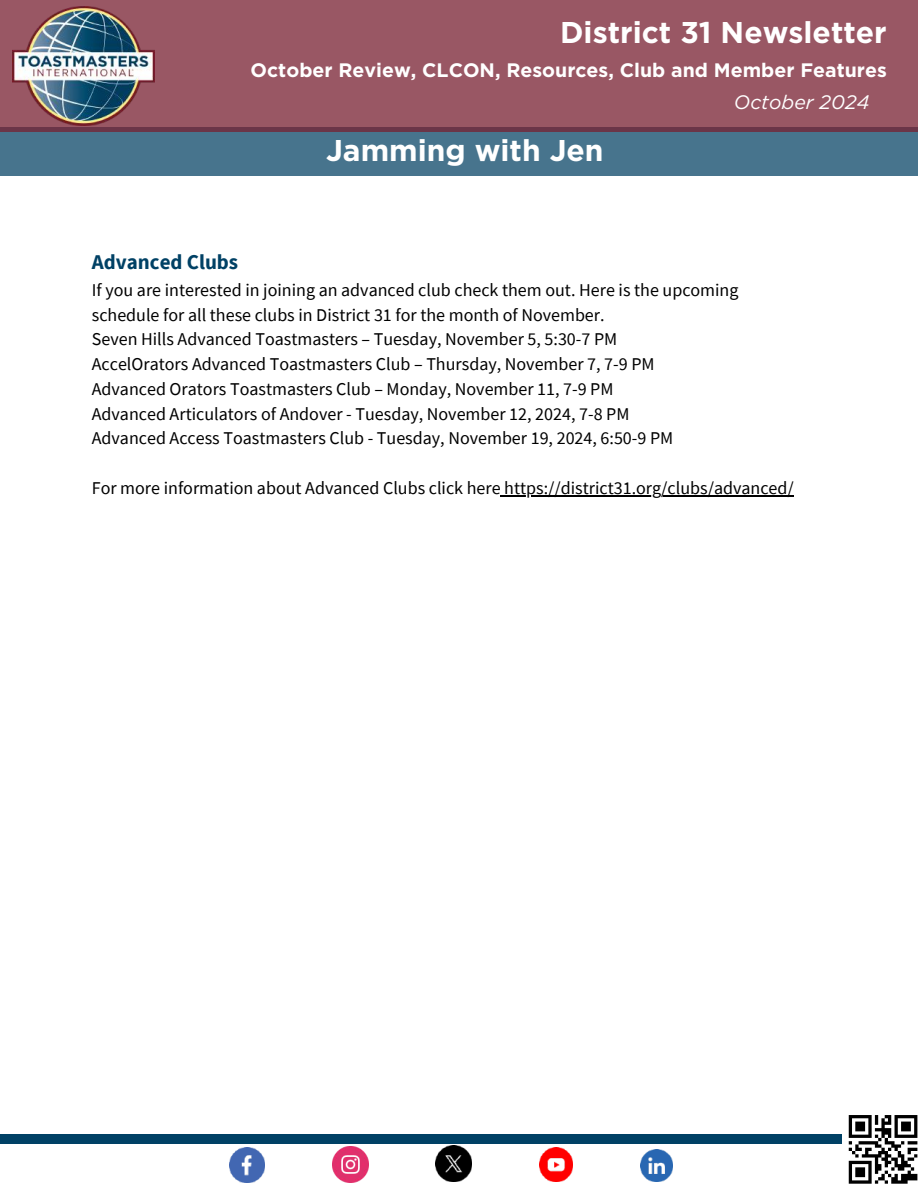
<style>
.page{position:relative;width:918px;height:1188px;background:#fff}
.page>*{position:absolute;margin:0;border:0;box-sizing:border-box;transform-origin:0 0}
.t1{font:700 30px "Gotham";color:#fff}
.t2{font:700 21px "Source Sans Pro";color:#004165}
.t3{font:700 19.5px "Gotham";color:#fff}
.t4{font:italic 19.5px "Gotham";color:#fff}
.t5{font:18px/24.8px "Source Sans Pro";color:#000}
</style>
<div class="page">
<div style="left:0;top:1134px;width:918px;height:10px;background:#004165"></div>
<div style="left:842px;top:1108px;width:76px;height:80px;background:#fff"></div>
<svg style="left:849px;top:1115px;width:68px;height:69px"></svg>
<svg style="left:891px;top:1180px;width:17px;height:4px"></svg>
<div style="left:0;top:127px;width:918px;height:48px;background:#47748d"></div>
<img style="left:230px;top:1148px;width:35px;height:34px">
<img style="left:332px;top:1147px;width:36px;height:36px">
<img style="left:435px;top:1145px;width:36px;height:36px">
<img style="left:539px;top:1148px;width:34px;height:34px">
<img style="left:640px;top:1149px;width:33px;height:33px">
<div style="left:0;top:0;width:918px;height:132px;background:#995764"></div>
<img style="left:12px;top:7px;width:142px;height:118px">
<hr style="left:501px;top:495px;width:293px;height:1px;background:#000">
<h1 class="t1" style="left:560px;top:14px;width:328px">District 31 Newsletter</h1>
<p class="t3" style="left:251px;top:58px;width:638px">October Review, CLCON, Resources, Club and Member Features</p>
<h1 class="t1" style="left:326px;top:132px;width:279px">Jamming with Jen</h1>
<p class="t4" style="left:734px;top:90px;width:137px">October 2024</p>
<p class="t2" style="left:92px;top:248px;width:148px">Advanced Clubs</p>
<p class="t5" style="left:92px;top:277px;width:648px">If you are interested in joining an advanced club check them out. Here is the upcoming schedule for all these clubs in District 31 for the month of November.<br>Seven Hills Advanced Toastmasters – Tuesday, November 5, 5:30-7 PM<br>AccelOrators Advanced Toastmasters Club – Thursday, November 7, 7-9 PM<br>Advanced Orators Toastmasters Club – Monday, November 11, 7-9 PM<br>Advanced Articulators of Andover - Tuesday, November 12, 2024, 7-8 PM<br>Advanced Access Toastmasters Club - Tuesday, November 19, 2024, 6:50-9 PM</p>
<p class="t5" style="left:92px;top:475px;width:704px">For more information about Advanced Clubs click here https://district31.org/clubs/advanced/</p>
</div>
